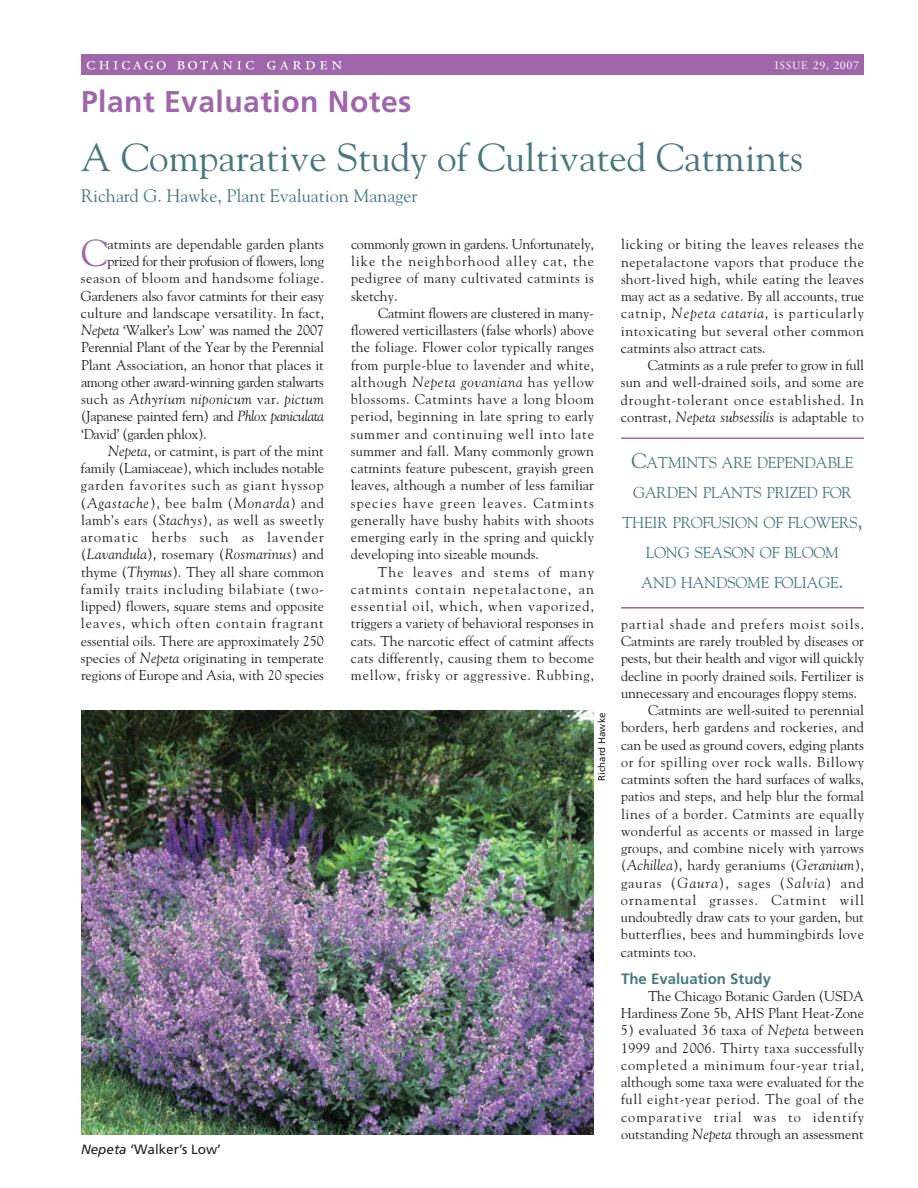
<style>
.page{position:relative;width:918px;height:1188px;background:#fff}
.page>*{position:absolute;margin:0;border:0;box-sizing:border-box;transform-origin:0 0}
.t1{font:39px "Goudy Std";color:#48787e}
.t2{font:37.35px "Goudy Std";color:#a066aa}
.t3{font:700 30px "Frutiger LT Std";letter-spacing:.015em;color:#a066aa}
.t4{font:18px "Goudy Std";color:#48787e}
.t5{font:15.75px/30px "Goudy Std";letter-spacing:-.02em;color:#48787e;text-align:center}
.t6{font:700 15px "Frutiger LT Std";color:#48787e}
.t7{font:14.7px "Goudy Italic Os F";letter-spacing:.035em;color:#231f20}
.t8{font:14.7px "Goudy Italic Os F";letter-spacing:.055em;color:#231f20}
.t9{font:14.25px/17.2px "Goudy Std";color:#231f20;text-align:justify}
.t10{font:14.25px/17.2px "Goudy Std";letter-spacing:.075em;color:#231f20}
.t11{font:14.25px "Goudy Std";letter-spacing:.02em;color:#231f20}
.t12{font:14.25px "Goudy Std";letter-spacing:.045em;color:#231f20}
.t13{font:14.25px/17.2px "Goudy Std";letter-spacing:-.025em;color:#231f20}
.t14{font:14.25px "Goudy Std";letter-spacing:.025em;color:#231f20}
.t15{font:14.25px "Goudy Std";letter-spacing:.03em;color:#231f20}
.t16{font:13.5px "Frutiger";color:#231f20}
.t17{font:12px "Adobe Garamond";letter-spacing:.05em;color:#fff}
.t18{font:9.75px "Frutiger";color:#231f20}
.s1{font-size:11.25px}
.s2{font-family:"Goudy Italic Os F";font-size:14.7px}
.s3{font-family:"Goudy Std";font-size:14.25px}
.s4{font-style:italic}
.s5{font-size:21px}
</style>
<div class="page">
<img style="left:81px;top:711px;width:513px;height:424px">
<hr style="left:621px;top:438px;width:243px;height:1px;background:#a066aa">
<hr style="left:621px;top:607px;width:243px;height:2px;background:#a066aa">
<div style="left:81px;top:55px;width:783px;height:20px;background:#a066aa"></div>
<svg style="left:87px;top:61px;width:79px;height:9px"></svg>
<svg style="left:177px;top:61px;width:77px;height:9px"></svg>
<svg style="left:267px;top:61px;width:75px;height:9px"></svg>
<h3 class="t3" style="left:81px;top:87px;width:332px">Plant Evaluation Notes</h3>
<p class="t17" style="left:775px;top:60px;width:86px"><span class="s1">ISSUE</span> 29, 2007</p>
<h1 class="t1" style="left:81px;top:138px;width:724px">A Comparative Study of Cultivated Catmints</h1>
<p class="t4" style="left:81px;top:187px;width:338px">Richard G. Hawke, Plant Evaluation Manager</p>
<p class="t9" style="left:81px;top:236px;width:245px;text-align:right">atmints are dependable garden plants prized for their profusion of flowers, long season of bloom and handsome foliage.<br>Gardeners also favor catmints for their easy culture and landscape versatility. In fact, <span class="s2">Nepeta</span> ‘Walker’s Low’ was named the 2007<br>Perennial Plant of the Year by the Perennial Plant Association, an honor that places it among other award-winning garden stalwarts</p>
<p class="t7" style="left:81px;top:393px;width:244px"><span class="s3">such as</span> Athyrium niponicum <span class="s3">var.</span> pictum</p>
<p class="t13" style="left:81px;top:409px;width:245px">(Japanese painted fern) and <span class="s2">Phlox paniculata </span>‘David’ (garden phlox).</p>
<p class="t9" style="left:81px;top:443px;width:245px;text-indent:27px"><span class="s2">Nepeta</span>, or catmint, is part of the mint family (Lamiaceae), which includes notable garden favorites such as giant hyssop</p>
<p class="t8" style="left:81px;top:497px;width:245px"><span class="s3">(</span>Agastache<span class="s3">), bee balm (</span>Monarda<span class="s3">) and</span></p>
<p class="t10" style="left:81px;top:512px;width:245px">lamb’s ears (<span class="s2">Stachys</span>), as well as sweetly aromatic herbs such as lavender</p>
<p class="t7" style="left:81px;top:549px;width:244px"><span class="s3">(</span>Lavandula<span class="s3">), rosemary (</span>Rosmarinus<span class="s3">) and</span></p>
<p class="t9" style="left:81px;top:564px;width:245px">thyme (<span class="s2">Thymus</span>). They all share common family traits including bilabiate (two&shy;lipped) flowers, square stems and opposite leaves, which often contain fragrant essential oils. There are approximately 250 species of <span class="s2">Nepeta</span> originating in temperate regions of Europe and Asia, with 20 species</p>
<h2 class="t2" style="left:81px;top:235px;width:28px">C</h2>
<p class="t16" style="left:81px;top:1144px;width:142px"><span class="s4">Nepeta</span> ‘Walker’s Low’</p>
<p class="t9" style="left:351px;top:236px;width:245px">commonly grown in gardens. Unfortunately, like the neighborhood alley cat, the pedigree of many cultivated catmints is sketchy.</p>
<p class="t9" style="left:351px;top:305px;width:245px;text-indent:27px">Catmint flowers are clustered in many&shy;flowered verticillasters (false whorls) above the foliage. Flower color typically ranges from purple-blue to lavender and white, although <span class="s2">Nepeta govaniana</span> has yellow blossoms. Catmints have a long bloom period, beginning in late spring to early summer and continuing well into late summer and fall. Many commonly grown catmints feature pubescent, grayish green leaves, although a number of less familiar species have green leaves. Catmints generally have bushy habits with shoots emerging early in the spring and quickly developing into sizeable mounds.</p>
<p class="t9" style="left:351px;top:564px;width:245px;text-indent:27px">The leaves and stems of many catmints contain nepetalactone, an essential oil, which, when vaporized, triggers a variety of behavioral responses in cats. The narcotic effect of catmint affects cats differently, causing them to become mellow, frisky or aggressive. Rubbing,</p>
<p class="t18" style="left:598px;top:781px;width:70px;rotate:-90deg">Richard Hawke</p>
<p class="t9" style="left:621px;top:237px;width:245px">licking or biting the leaves releases the nepetalactone vapors that produce the short-lived high, while eating the leaves may act as a sedative. By all accounts, true catnip, <span class="s2">Nepeta cataria</span>, is particularly intoxicating but several other common catmints also attract cats.</p>
<p class="t9" style="left:621px;top:357px;width:245px;text-indent:27px">Catmints as a rule prefer to grow in full sun and well-drained soils, and some are drought-tolerant once established. In contrast, <span class="s2">Nepeta subsessilis</span> is adaptable to</p>
<p class="t5" style="left:622px;top:448px;width:242px"><span class="s5">C</span>ATMINTS ARE DEPENDABLE<br>GARDEN PLANTS PRIZED FOR<br>THEIR PROFUSION OF FLOWERS<span class="s5">,<br></span>LONG SEASON OF BLOOM<br>AND HANDSOME FOLIAGE<span class="s5">.</span></p>
<p class="t10" style="left:621px;top:616px;width:245px">partial shade and prefers moist soils.</p>
<p class="t9" style="left:621px;top:633px;width:245px">Catmints are rarely troubled by diseases or</p>
<p class="t9" style="left:621px;top:651px;width:244px">pests, but their health and vigor will quickly</p>
<p class="t9" style="left:621px;top:668px;width:245px">decline in poorly drained soils. Fertilizer is</p>
<p class="t9" style="left:621px;top:685px;width:238px">unnecessary and encourages floppy stems.</p>
<p class="t9" style="left:648px;top:702px;width:218px">Catmints are well-suited to perennial</p>
<p class="t11" style="left:621px;top:721px;width:244px">borders, herb gardens and rockeries, and</p>
<p class="t9" style="left:621px;top:737px;width:244px">can be used as ground covers, edging plants</p>
<p class="t12" style="left:621px;top:755px;width:245px">or for spilling over rock walls. Billowy</p>
<p class="t9" style="left:621px;top:771px;width:245px">catmints soften the hard surfaces of walks,</p>
<p class="t9" style="left:621px;top:789px;width:245px">patios and steps, and help blur the formal</p>
<p class="t12" style="left:621px;top:807px;width:244px">lines of a border. Catmints are equally</p>
<p class="t15" style="left:621px;top:824px;width:244px">wonderful as accents or massed in large</p>
<p class="t9" style="left:621px;top:840px;width:245px">groups, and combine nicely with yarrows</p>
<p class="t11" style="left:621px;top:859px;width:244px">(<span class="s2">Achillea</span>), hardy geraniums (<span class="s2">Geranium</span>),</p>
<p class="t10" style="left:621px;top:875px;width:244px">gauras (<span class="s2">Gaura</span>), sages (<span class="s2">Salvia</span>) and</p>
<p class="t10" style="left:621px;top:892px;width:245px">ornamental grasses. Catmint will</p>
<p class="t9" style="left:621px;top:909px;width:244px">undoubtedly draw cats to your garden, but</p>
<p class="t14" style="left:621px;top:928px;width:244px">butterflies, bees and hummingbirds love</p>
<p class="t9" style="left:621px;top:944px;width:77px">catmints too.</p>
<p class="t6" style="left:621px;top:971px;width:152px">The Evaluation Study</p>
<p class="t9" style="left:621px;top:988px;width:245px;text-align:right">The Chicago Botanic Garden (USDA<br>Hardiness Zone 5b, AHS Plant Heat-Zone</p>
<p class="t9" style="left:621px;top:1023px;width:245px">5) evaluated 36 taxa of <span class="s2">Nepeta</span> between 1999 and 2006. Thirty taxa successfully completed a minimum four-year trial, although some taxa were evaluated for the full eight-year period. The goal of the comparative trial was to identify outstanding <span class="s2">Nepeta</span> through an assessment</p>
</div>
